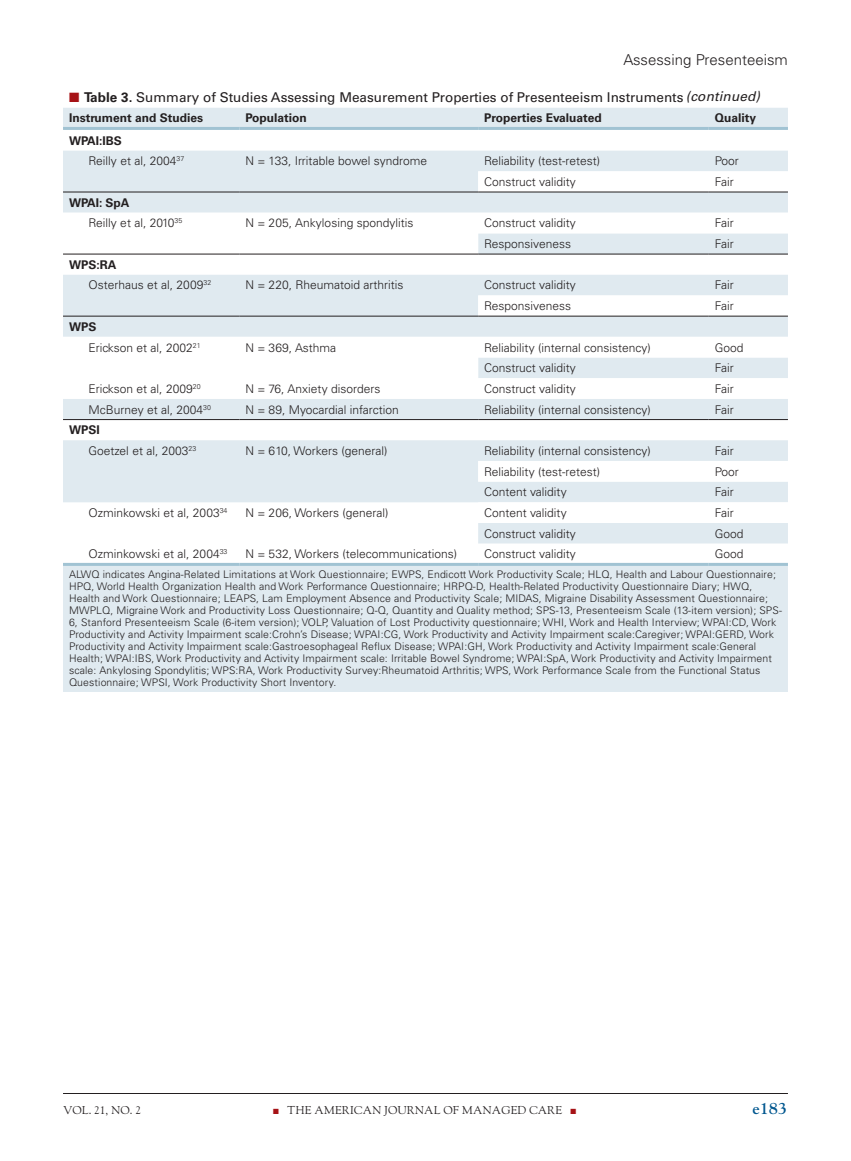
<style>
.page{position:relative;width:851px;height:1161px;background:#fff}
.page>*{position:absolute;margin:0;border:0;box-sizing:border-box;transform-origin:0 0}
.t1{font:700 16.5px "Goudy";color:#00578f}
.t2{font:300 15px "Univers LT Std";color:#231f20}
.t3{font:13.5px "Univers LT Std";color:#231f20}
.t4{font:300 12px/20.7px "Univers LT Std";color:#231f20}
.t5{font:700 12px "Univers LT Std";color:#231f20}
.t6{font:11.25px "LTC Goudy Oldstyle Pro";color:#231f20}
.t7{font:300 10.5px/12px "Univers LT Std";letter-spacing:.01em;color:#231f20}
.s1{color:#a61216}
.s2{font-weight:700}
.s3{font-style:italic}
</style>
<div class="page">
<hr style="left:63px;top:1093px;width:725px;height:1px;background:#231f20">
<svg style="left:63px;top:108px;width:725px;height:584px;background:#e3ecf1"></svg>
<svg style="left:63px;top:171px;width:725px;height:392px"></svg>
<hr style="left:63px;top:563px;width:176px;height:3px;background:#a1c3d3">
<hr style="left:239px;top:563px;width:239px;height:3px;background:#a1c3d3">
<hr style="left:478px;top:563px;width:230px;height:3px;background:#a1c3d3">
<hr style="left:708px;top:563px;width:80px;height:3px;background:#a1c3d3">
<hr style="left:63px;top:192px;width:176px;height:1px;background:#231f20">
<hr style="left:239px;top:192px;width:239px;height:1px;background:#231f20">
<hr style="left:478px;top:192px;width:230px;height:1px;background:#231f20">
<hr style="left:708px;top:192px;width:80px;height:1px;background:#231f20">
<hr style="left:63px;top:254px;width:176px;height:1px;background:#231f20">
<hr style="left:239px;top:254px;width:239px;height:1px;background:#231f20">
<hr style="left:478px;top:254px;width:230px;height:1px;background:#231f20">
<hr style="left:708px;top:254px;width:80px;height:1px;background:#231f20">
<hr style="left:63px;top:316px;width:176px;height:1px;background:#231f20">
<hr style="left:239px;top:316px;width:239px;height:1px;background:#231f20">
<hr style="left:478px;top:316px;width:230px;height:1px;background:#231f20">
<hr style="left:708px;top:316px;width:80px;height:1px;background:#231f20">
<hr style="left:63px;top:419px;width:176px;height:1px;background:#231f20">
<hr style="left:239px;top:419px;width:239px;height:1px;background:#231f20">
<hr style="left:478px;top:419px;width:230px;height:1px;background:#231f20">
<hr style="left:708px;top:419px;width:80px;height:1px;background:#231f20">
<hr style="left:63px;top:127px;width:176px;height:3px;background:#a1c3d3">
<hr style="left:239px;top:127px;width:239px;height:3px;background:#a1c3d3">
<hr style="left:478px;top:127px;width:230px;height:3px;background:#a1c3d3">
<hr style="left:708px;top:127px;width:80px;height:3px;background:#a1c3d3">
<h2 class="t2" style="left:623px;top:51px;width:166px">Assessing Presenteeism</h2>
<p class="t3" style="left:69px;top:89px;width:692px"><span class="s1">■</span> <span class="s2">Table 3.</span> Summary of Studies Assessing Measurement Properties of Presenteeism Instruments <span class="s3">(continued)</span></p>
<p class="t5" style="left:69px;top:111px;width:136px">Instrument and Studies</p>
<p class="t5" style="left:245px;top:111px;width:63px">Population</p>
<p class="t5" style="left:484px;top:111px;width:119px">Properties Evaluated</p>
<p class="t5" style="left:714px;top:111px;width:43px">Quality</p>
<p class="t4" style="left:88px;top:130px;width:97px;text-indent:-20px"><span class="s2">WPAI:IBS<br></span>Reilly et al, 2004<sup>37</sup></p>
<p class="t4" style="left:245px;top:151px;width:183px">N = 133, Irritable bowel syndrome</p>
<p class="t4" style="left:484px;top:151px;width:118px">Reliability (test-retest)</p>
<p class="t4" style="left:714px;top:151px;width:26px">Poor</p>
<p class="t4" style="left:484px;top:171px;width:93px">Construct validity</p>
<p class="t4" style="left:714px;top:171px;width:21px">Fair</p>
<p class="t4" style="left:88px;top:192px;width:95px;text-indent:-20px"><span class="s2">WPAI: SpA<br></span>Reilly et al, 2010<sup>35</sup></p>
<p class="t4" style="left:88px;top:254px;width:124px;text-indent:-20px"><span class="s2">WPS:RA<br></span>Osterhaus et al, 2009<sup>32</sup></p>
<p class="t4" style="left:88px;top:316px;width:114px;text-indent:-20px"><span class="s2">WPS<br></span>Erickson et al, 2002<sup>21</sup></p>
<p class="t4" style="left:245px;top:213px;width:169px">N = 205, Ankylosing spondylitis</p>
<p class="t4" style="left:484px;top:213px;width:93px">Construct validity</p>
<p class="t4" style="left:714px;top:213px;width:21px">Fair</p>
<p class="t4" style="left:484px;top:233px;width:88px">Responsiveness</p>
<p class="t4" style="left:714px;top:233px;width:21px">Fair</p>
<p class="t4" style="left:245px;top:275px;width:159px">N = 220, Rheumatoid arthritis</p>
<p class="t4" style="left:484px;top:275px;width:93px">Construct validity</p>
<p class="t4" style="left:714px;top:275px;width:21px">Fair</p>
<p class="t4" style="left:484px;top:296px;width:88px">Responsiveness</p>
<p class="t4" style="left:714px;top:296px;width:21px">Fair</p>
<p class="t4" style="left:245px;top:337px;width:92px">N = 369, Asthma</p>
<p class="t4" style="left:484px;top:337px;width:168px">Reliability (internal consistency)</p>
<p class="t4" style="left:714px;top:337px;width:30px">Good</p>
<p class="t4" style="left:484px;top:358px;width:93px">Construct validity</p>
<p class="t4" style="left:714px;top:358px;width:21px">Fair</p>
<p class="t4" style="left:88px;top:378px;width:114px">Erickson et al, 2009<sup>20</sup></p>
<p class="t4" style="left:245px;top:378px;width:136px">N = 76, Anxiety disorders</p>
<p class="t4" style="left:484px;top:378px;width:93px">Construct validity</p>
<p class="t4" style="left:714px;top:378px;width:21px">Fair</p>
<p class="t4" style="left:88px;top:399px;width:124px">McBurney et al, 2004<sup>30</sup></p>
<p class="t4" style="left:245px;top:399px;width:155px">N = 89, Myocardial infarction</p>
<p class="t4" style="left:484px;top:399px;width:168px">Reliability (internal consistency)</p>
<p class="t4" style="left:714px;top:399px;width:21px">Fair</p>
<p class="t4" style="left:88px;top:420px;width:109px;text-indent:-20px"><span class="s2">WPSI<br></span>Goetzel et al, 2003<sup>23</sup></p>
<p class="t4" style="left:245px;top:440px;width:144px">N = 610, Workers (general)</p>
<p class="t4" style="left:484px;top:440px;width:168px">Reliability (internal consistency)</p>
<p class="t4" style="left:714px;top:440px;width:21px">Fair</p>
<p class="t4" style="left:484px;top:461px;width:118px">Reliability (test-retest)</p>
<p class="t4" style="left:714px;top:461px;width:26px">Poor</p>
<p class="t4" style="left:484px;top:482px;width:84px">Content validity</p>
<p class="t4" style="left:714px;top:482px;width:21px">Fair</p>
<p class="t4" style="left:88px;top:502px;width:140px">Ozminkowski et al, 2003<sup>34</sup></p>
<p class="t4" style="left:245px;top:502px;width:145px">N = 206, Workers (general)</p>
<p class="t4" style="left:484px;top:502px;width:84px">Content validity</p>
<p class="t4" style="left:714px;top:502px;width:21px">Fair</p>
<p class="t4" style="left:484px;top:523px;width:93px">Construct validity</p>
<p class="t4" style="left:714px;top:523px;width:30px">Good</p>
<p class="t4" style="left:88px;top:544px;width:140px">Ozminkowski et al, 2004<sup>33</sup></p>
<p class="t4" style="left:245px;top:544px;width:213px">N = 532, Workers (telecommunications)</p>
<p class="t4" style="left:484px;top:544px;width:93px">Construct validity</p>
<p class="t4" style="left:714px;top:544px;width:30px">Good</p>
<p class="t7" style="left:69px;top:568px;width:714px">ALWQ indicates Angina-Related Limitations at Work Questionnaire; EWPS, Endicott Work Productivity Scale; HLQ, Health and Labour Questionnaire; HPQ, World Health Organization Health and Work Performance Questionnaire; HRPQ-D, Health-Related Productivity Questionnaire Diary; HWQ, Health and Work Questionnaire; LEAPS, Lam Employment Absence and Productivity Scale; MIDAS, Migraine Disability Assessment Questionnaire; MWPLQ, Migraine Work and Productivity Loss Questionnaire; Q-Q, Quantity and Quality method; SPS-13, Presenteeism Scale (13-item version); SPS-6, Stanford Presenteeism Scale (6-item version); VOLP, Valuation of Lost Productivity questionnaire; WHI, Work and Health Interview; WPAI:CD, Work Productivity and Activity Impairment scale:Crohn’s Disease; WPAI:CG, Work Productivity and Activity Impairment scale:Caregiver; WPAI:GERD, Work Productivity and Activity Impairment scale:Gastroesophageal Reflux Disease; WPAI:GH, Work Productivity and Activity Impairment scale:General Health; WPAI:IBS, Work Productivity and Activity Impairment scale: Irritable Bowel Syndrome; WPAI:SpA, Work Productivity and Activity Impairment scale: Ankylosing Spondylitis; WPS:RA, Work Productivity Survey:Rheumatoid Arthritis; WPS, Work Performance Scale from the Functional Status Questionnaire; WPSI, Work Productivity Short Inventory.</p>
<p class="t6" style="left:63px;top:1104px;width:80px">VOL. 21, NO. 2</p>
<p class="t6" style="left:273px;top:1104px;width:304px"><span class="s1">■</span> THE AMERICAN JOURNAL OF MANAGED CARE <span class="s1">■</span></p>
<h1 class="t1" style="left:752px;top:1098px;width:36px">e183</h1>
</div>
